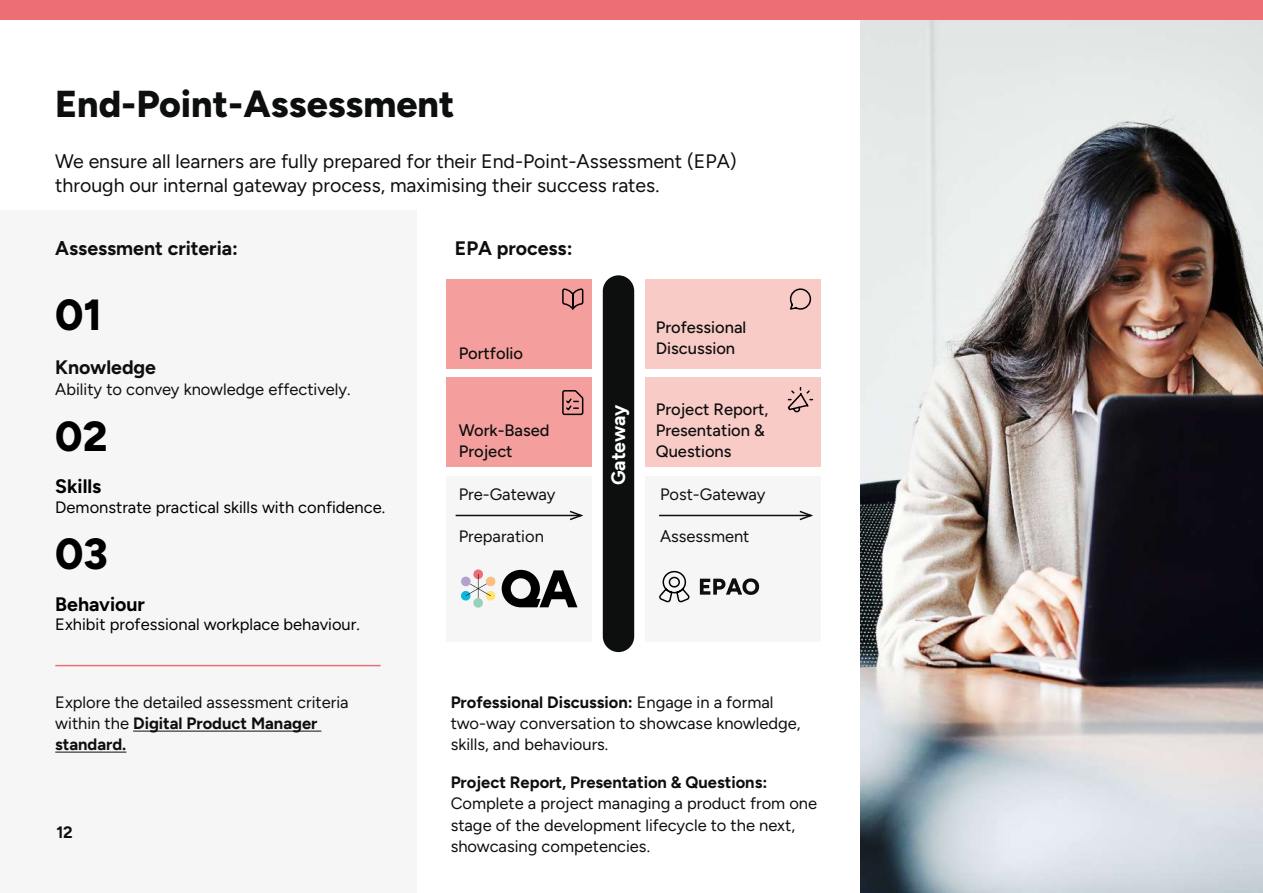
<style>
.page{position:relative;width:1263px;height:893px;background:#fff}
.page>*{position:absolute;margin:0;border:0;box-sizing:border-box;transform-origin:0 0}
.t1{font:800 43.5px "Figtree";color:#000}
.t2{font:800 42px "Figtree";color:#000}
.t3{font:800 37.5px "Figtree";color:#0d0e0e}
.t4{font:19.5px/24px "Figtree";color:#0d0e0e}
.t5{font:700 19.5px "Figtree";color:#0d0e0e}
.t6{font:700 19.5px "Figtree";color:#000}
.t7{font:700 19.5px "Figtree";letter-spacing:-.01em;color:#fff}
.t8{font:16.5px/21px "Figtree";color:#0d0e0e}
.t9{font:500 16.5px/21px "Figtree";color:#0d0e0e}
.t10{font:16.5px "Figtree";color:#000}
.t11{font:700 16.5px "Figtree";color:#0d0e0e}
.s1{font-weight:700}
</style>
<div class="page">
<div style="left:446px;top:279px;width:146px;height:89px;background:#f49f9d"></div>
<svg style="left:562px;top:288px;width:22px;height:22px"></svg>
<div style="left:446px;top:476px;width:146px;height:166px;background:#f6f6f6"></div>
<div style="left:645px;top:476px;width:176px;height:166px;background:#f6f6f6"></div>
<div style="left:0;top:211px;width:417px;height:682px;background:#f6f6f6"></div>
<hr style="left:55px;top:665px;width:326px;height:1px;background:#ed6e74">
<div style="left:603px;top:275px;width:31px;height:377px;background:#0d0e0e;border-radius:16px"></div>
<hr style="left:456px;top:515px;width:125px;height:1px;background:#0d0e0e">
<svg style="left:568px;top:510px;width:16px;height:11px"></svg>
<hr style="left:659px;top:515px;width:152px;height:1px;background:#0d0e0e">
<svg style="left:798px;top:510px;width:15px;height:11px"></svg>
<div style="left:645px;top:377px;width:176px;height:89px;background:#f9cbc7"></div>
<svg style="left:787px;top:387px;width:27px;height:26px"></svg>
<div style="left:645px;top:279px;width:176px;height:89px;background:#f9cbc7"></div>
<svg style="left:789px;top:288px;width:23px;height:22px"></svg>
<div style="left:446px;top:377px;width:146px;height:89px;background:#f49f9d"></div>
<svg style="left:562px;top:390px;width:22px;height:26px"></svg>
<svg style="left:502px;top:570px;width:75px;height:37px"></svg>
<svg style="left:461px;top:569px;width:35px;height:39px"></svg>
<hr style="left:133px;top:731px;width:188px;height:1px;background:#0d0e0e">
<hr style="left:55px;top:752px;width:71px;height:1px;background:#0d0e0e">
<svg style="left:700px;top:578px;width:59px;height:17px"></svg>
<svg style="left:659px;top:570px;width:31px;height:33px"></svg>
<img style="left:860px;top:19px;width:403px;height:874px">
<div style="left:0;top:0;width:1263px;height:19px;background:#ed6e74"></div>
<h3 class="t3" style="left:55px;top:81px;width:401px">End-Point-Assessment</h3>
<p class="t4" style="left:55px;top:149px;width:683px">We ensure all learners are fully prepared for their End-Point-Assessment (EPA) through our internal gateway process, maximising their success rates.</p>
<p class="t5" style="left:55px;top:236px;width:184px">Assessment criteria:</p>
<p class="t5" style="left:455px;top:236px;width:119px">EPA process:</p>
<h1 class="t1" style="left:55px;top:289px;width:48px">01</h1>
<p class="t5" style="left:55px;top:355px;width:102px">Knowledge</p>
<p class="t8" style="left:55px;top:379px;width:297px">Ability to convey knowledge effectively.</p>
<h2 class="t2" style="left:55px;top:410px;width:54px">02</h2>
<p class="t6" style="left:55px;top:474px;width:48px">Skills</p>
<p class="t10" style="left:55px;top:497px;width:331px">Demonstrate practical skills with confidence.</p>
<h1 class="t1" style="left:55px;top:527px;width:54px">03</h1>
<p class="t6" style="left:55px;top:592px;width:91px">Behaviour</p>
<p class="t10" style="left:55px;top:615px;width:306px">Exhibit professional workplace behaviour.</p>
<p class="t9" style="left:459px;top:342px;width:66px">Portfolio</p>
<p class="t9" style="left:459px;top:420px;width:92px">Work-Based<br>Project</p>
<p class="t8" style="left:459px;top:483px;width:98px">Pre-Gateway</p>
<p class="t8" style="left:459px;top:525px;width:87px">Preparation</p>
<p class="t7" style="left:607px;top:485px;width:82px;rotate:-90deg">Gateway</p>
<p class="t9" style="left:656px;top:317px;width:92px">Professional<br>Discussion</p>
<p class="t9" style="left:656px;top:399px;width:114px">Project Report,<br>Presentation &amp;<br>Questions</p>
<p class="t8" style="left:660px;top:483px;width:107px">Post-Gateway</p>
<p class="t8" style="left:660px;top:525px;width:91px">Assessment</p>
<p class="t8" style="left:55px;top:692px;width:295px">Explore the detailed assessment criteria within the <span class="s1">Digital Product Manager standard.</span></p>
<p class="t8" style="left:451px;top:692px;width:351px"><span class="s1">Professional Discussion:</span> Engage in a formal two-way conversation to showcase knowledge, skills, and behaviours.</p>
<p class="t11" style="left:451px;top:773px;width:318px">Project Report, Presentation &amp; Questions:</p>
<p class="t8" style="left:451px;top:793px;width:368px">Complete a project managing a product from one stage of the development lifecycle to the next, showcasing competencies.</p>
<p class="t11" style="left:56px;top:822px;width:18px">12</p>
</div>
